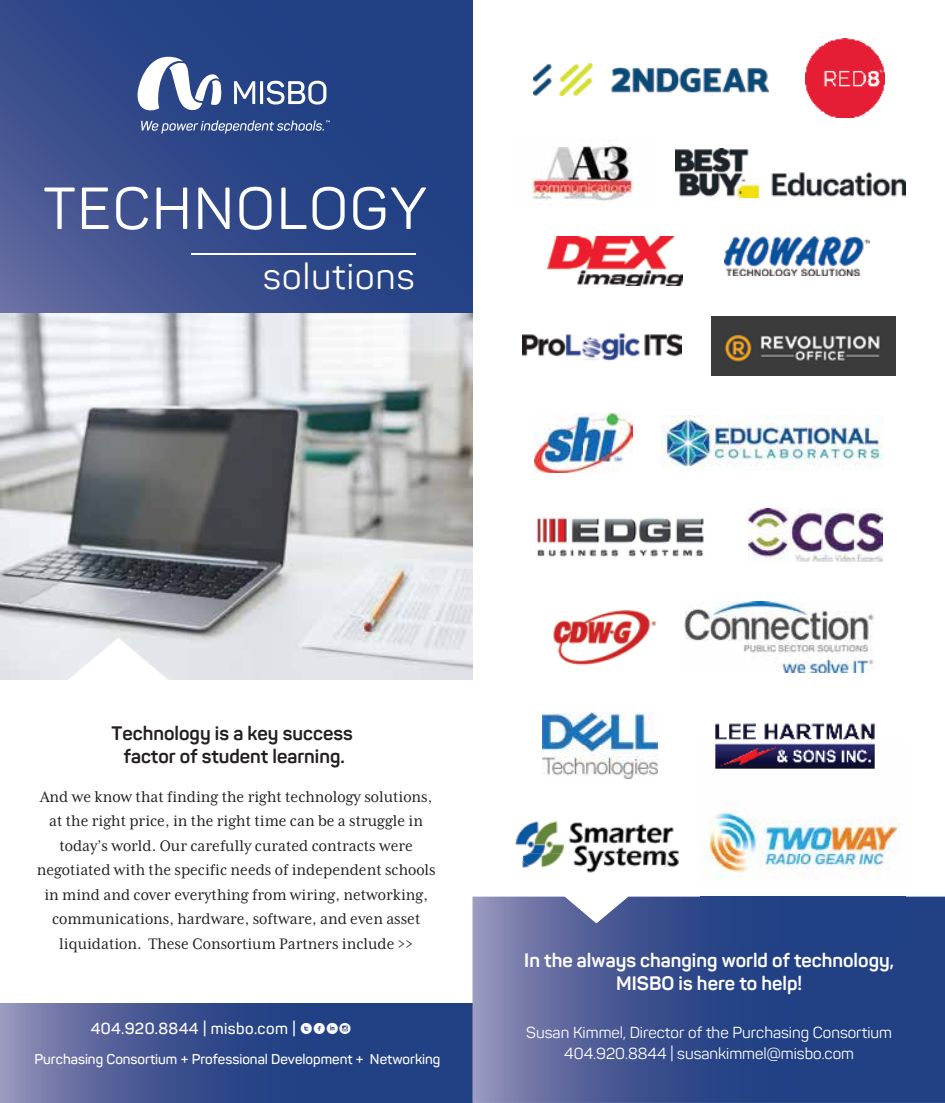
<style>
.page{position:relative;width:945px;height:1103px;background:#fff}
.page>*{position:absolute;margin:0;border:0;box-sizing:border-box;transform-origin:0 0}
.t1{font:58.45px "Panton";letter-spacing:.035em;color:#fff}
.t2{font:36.05px "Panton";letter-spacing:.035em;color:#fff}
.t3{font:700 19.25px/23.1px "Panton";color:#fff;text-align:center}
.t4{font:700 19.25px/23.1px "Panton";color:#231f20;text-align:center}
.t5{font:17.5px/24.5px "Mrs Eaves XL Serif Nar OT";color:#231f20;text-align:center}
.t6{font:15.75px/21px "Panton";color:#fff;text-align:center}
.t7{font:600 15.75px "Panton";letter-spacing:.025em;color:#fff}
.t8{font:600 14px "Panton";color:#fff}
.s1{font-family:"Socialico";font-weight:400}
.s2{font-family:"Socialico Plus Plus";font-weight:400}
</style>
<div class="page">
<img style="left:0;top:312px;width:472px;height:367px">
<svg style="left:0;top:1003px;width:472px;height:99px;background:#3d5290"></svg>
<svg style="left:0;top:1px;width:472px;height:311px;background:#30498a"></svg>
<hr style="left:192px;top:254px;width:224px;height:1px;background:#fff">
<svg style="left:35px;top:637px;width:166px;height:43px"></svg>
<svg style="left:138px;top:57px;width:83px;height:53px"></svg>
<svg style="left:234px;top:81px;width:21px;height:23px"></svg>
<hr style="left:260px;top:81px;width:3px;height:23px;background:#fff">
<svg style="left:267px;top:81px;width:59px;height:23px"></svg>
<svg style="left:141px;top:120px;width:189px;height:13px;background:#596fa2"></svg>
<svg style="left:472px;top:923px;width:473px;height:179px;background:#3f5390"></svg>
<svg style="left:472px;top:896px;width:473px;height:27px;background:#6a77a7"></svg>
<img style="left:531px;top:145px;width:102px;height:56px">
<img style="left:675px;top:149px;width:231px;height:49px">
<img style="left:548px;top:236px;width:135px;height:50px">
<img style="left:724px;top:236px;width:146px;height:39px">
<img style="left:522px;top:333px;width:160px;height:28px">
<img style="left:711px;top:316px;width:184px;height:60px">
<img style="left:534px;top:414px;width:99px;height:58px">
<img style="left:661px;top:415px;width:222px;height:55px">
<img style="left:536px;top:517px;width:168px;height:40px">
<img style="left:748px;top:508px;width:134px;height:54px">
<img style="left:553px;top:610px;width:104px;height:56px">
<img style="left:685px;top:602px;width:188px;height:70px">
<img style="left:543px;top:712px;width:115px;height:66px">
<img style="left:715px;top:723px;width:160px;height:16px">
<img style="left:533px;top:63px;width:235px;height:32px">
<img style="left:805px;top:39px;width:79px;height:79px">
<img style="left:515px;top:821px;width:164px;height:32px">
<img style="left:522px;top:853px;width:157px;height:20px">
<img style="left:700px;top:739px;width:206px;height:205px">
<h1 class="t1" style="left:44px;top:173px;width:385px">TECHNOLOGY</h1>
<h2 class="t2" style="left:263px;top:254px;width:153px">solutions</h2>
<p class="t4" style="left:112px;top:721px;width:243px">Technology is a key success factor of student learning.</p>
<p class="t5" style="left:37px;top:784px;width:401px">And we know that finding the right technology solutions, at the right price, in the right time can be a struggle in today’s world. Our carefully curated contracts were negotiated with the specific needs of independent schools in mind and cover everything from wiring, networking, communications, hardware, software, and even asset liquidation. These Consortium Partners include &gt;&gt;</p>
<p class="t7" style="left:91px;top:1019px;width:262px">404.920.8844 | misbo.com | <span class="s1">tfi</span><span class="s2">i</span></p>
<p class="t8" style="left:34px;top:1050px;width:408px">Purchasing Consortium + Professional Development + Networking</p>
<p class="t3" style="left:524px;top:948px;width:371px">In the always changing world of technology,<br>MISBO is here to help!</p>
<p class="t6" style="left:526px;top:1021px;width:367px">Susan Kimmel, Director of the Purchasing Consortium<br>404.920.8844 | susankimmel@misbo.com</p>
</div>
